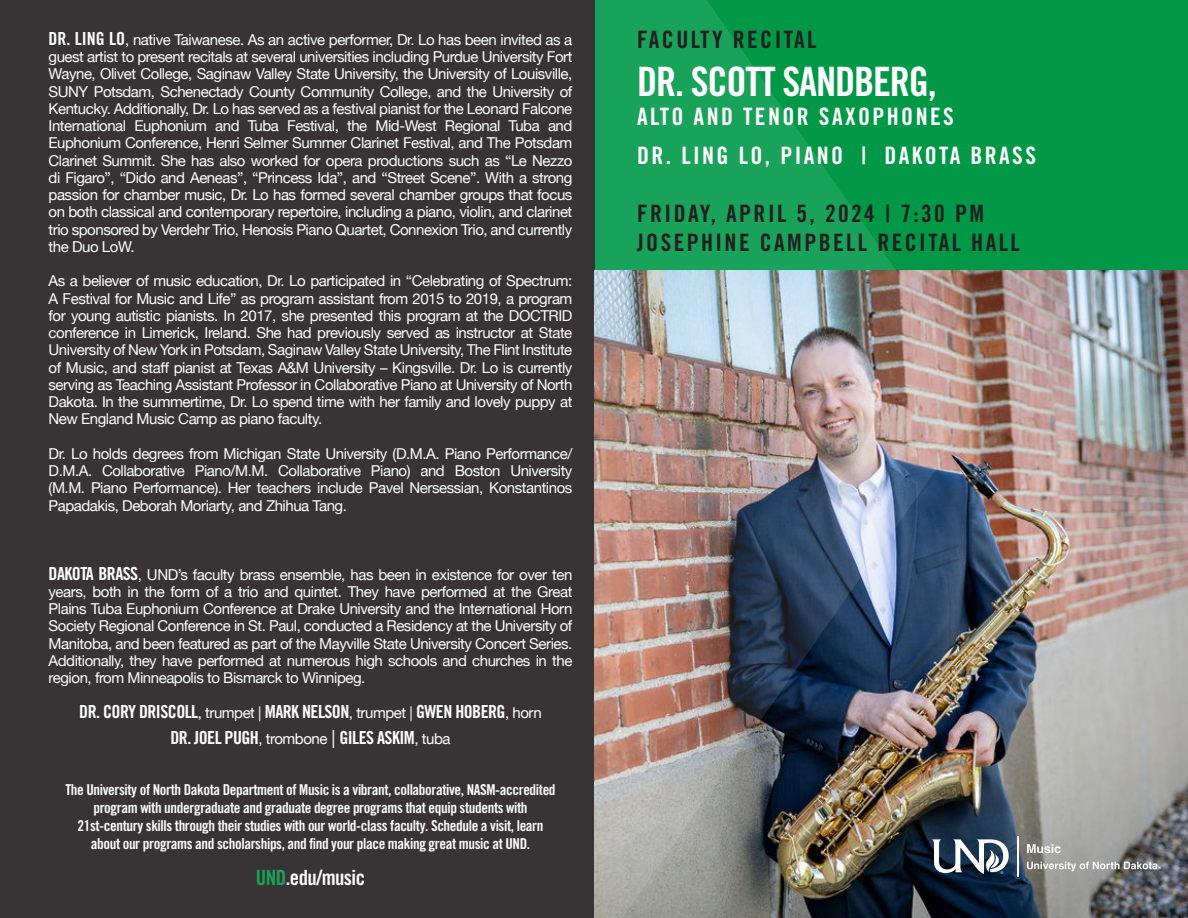
<style>
.page{position:relative;width:1188px;height:918px;background:#009847}
.page>*{position:absolute;margin:0;border:0;box-sizing:border-box;transform-origin:0 0}
.t1{font:40.5px "Trade Gothic LT Pro Bd Cn 20";letter-spacing:-.03em;color:#fff}
.t2{font:24px "Trade Gothic LT Pro Bd Cn 20";letter-spacing:.1em;color:#231f20}
.t3{font:24px "Trade Gothic LT Pro Bd Cn 20";letter-spacing:.1em;color:#fff}
.t4{font:21px "Trade Gothic LT Pro Bd Cn 20";letter-spacing:-.025em;color:#fff}
.t5{font:18px "Trade Gothic LT Pro Bd Cn 20";letter-spacing:-.03em;color:#fff}
.t6{font:15px/17.2px "Helvetica Neue";letter-spacing:-.03em;color:#fff;text-align:justify}
.t7{font:15px "Trade Gothic LT Pro Bd Cn 20";letter-spacing:-.025em;color:#fff}
.s1{font-family:"Trade Gothic LT Pro Bd Cn 20";font-size:18px}
.s2{font-family:"Helvetica Neue";font-size:15px}
.s3{font-family:"Helvetica Neue"}
.s4{color:#009a44}
</style>
<div class="page">
<img style="left:986px;top:270px;width:202px;height:648px">
<hr style="left:1017px;top:836px;width:2px;height:41px;background:#fff">
<svg style="left:1027px;top:844px;width:34px;height:9px"></svg>
<svg style="left:1027px;top:862px;width:134px;height:9px"></svg>
<svg style="left:986px;top:839px;width:23px;height:35px"></svg>
<img style="left:0;top:0;width:986px;height:918px">
<p class="t6" style="left:49px;top:32px;width:525px"><span class="s1">DR. LING LO</span>, native Taiwanese. As an active performer, Dr. Lo has been invited as a guest artist to present recitals at several universities including Purdue University Fort Wayne, Olivet College, Saginaw Valley State University, the University of Louisville, SUNY Potsdam, Schenectady County Community College, and the University of Kentucky. Additionally, Dr. Lo has served as a festival pianist for the Leonard Falcone International Euphonium and Tuba Festival, the Mid-West Regional Tuba and Euphonium Conference, Henri Selmer Summer Clarinet Festival, and The Potsdam Clarinet Summit. She has also worked for opera productions such as “Le Nezzo di Figaro”, “Dido and Aeneas”, “Princess Ida”, and “Street Scene”. With a strong passion for chamber music, Dr. Lo has formed several chamber groups that focus on both classical and contemporary repertoire, including a piano, violin, and clarinet trio sponsored by Verdehr Trio, Henosis Piano Quartet, Connexion Trio, and currently the Duo LoW.</p>
<p class="t6" style="left:49px;top:273px;width:525px">As a believer of music education, Dr. Lo participated in “Celebrating of Spectrum:<br>A Festival for Music and Life” as program assistant from 2015 to 2019, a program for young autistic pianists. In 2017, she presented this program at the DOCTRID conference in Limerick, Ireland. She had previously served as instructor at State University of New York in Potsdam, Saginaw Valley State University, The Flint Institute of Music, and staff pianist at Texas A&amp;M University – Kingsville. Dr. Lo is currently serving as Teaching Assistant Professor in Collaborative Piano at University of North Dakota. In the summertime, Dr. Lo spend time with her family and lovely puppy at New England Music Camp as piano faculty.</p>
<p class="t6" style="left:49px;top:446px;width:525px">Dr. Lo holds degrees from Michigan State University (D.M.A. Piano Performance/ D.M.A. Collaborative Piano/M.M. Collaborative Piano) and Boston University (M.M. Piano Performance). Her teachers include Pavel Nersessian, Konstantinos Papadakis, Deborah Moriarty, and Zhihua Tang.</p>
<p class="t6" style="left:49px;top:567px;width:525px"><span class="s1">DAKOTA BRASS</span>, UND’s faculty brass ensemble, has been in existence for over ten years, both in the form of a trio and quintet. They have performed at the Great Plains Tuba Euphonium Conference at Drake University and the International Horn Society Regional Conference in St. Paul, conducted a Residency at the University of Manitoba, and been featured as part of the Mayville State University Concert Series.<br>Additionally, they have performed at numerous high schools and churches in the region, from Minneapolis to Bismarck to Winnipeg.</p>
<p class="t5" style="left:79px;top:700px;width:464px">DR. CORY DRISCOLL<span class="s2">, trumpet |</span> MARK NELSON<span class="s2">, trumpet |</span> GWEN HOBERG<span class="s2">, horn</span></p>
<p class="t5" style="left:170px;top:727px;width:282px">DR. JOEL PUGH<span class="s2">, trombone</span> <span class="s3">|</span> GILES ASKIM<span class="s2">, tuba</span></p>
<p class="t7" style="left:65px;top:781px;width:492px">The University of North Dakota Department of Music is a vibrant, collaborative, NASM-accredited</p>
<p class="t7" style="left:93px;top:799px;width:436px">program with undergraduate and graduate degree programs that equip students with</p>
<p class="t7" style="left:77px;top:817px;width:468px">21st-century skills through their studies with our world-class faculty. Schedule a visit, learn</p>
<p class="t7" style="left:91px;top:835px;width:441px">about our programs and scholarships, and find your place making great music at UND.</p>
<p class="t4" style="left:256px;top:865px;width:111px"><span class="s4">UND</span>.edu/music</p>
<p class="t2" style="left:637px;top:25px;width:181px">FACULTY RECITAL</p>
<p class="t1" style="left:637px;top:57px;width:301px">DR. SCOTT SANDBERG,</p>
<p class="t3" style="left:637px;top:101px;width:318px">ALTO AND TENOR SAXOPHONES</p>
<p class="t3" style="left:637px;top:141px;width:400px">DR. LING LO, PIANO | DAKOTA BRASS</p>
<p class="t2" style="left:637px;top:199px;width:348px">FRIDAY, APRIL 5, 2024 | 7:30 PM</p>
<p class="t2" style="left:637px;top:227px;width:384px">JOSEPHINE CAMPBELL RECITAL HALL</p>
</div>
